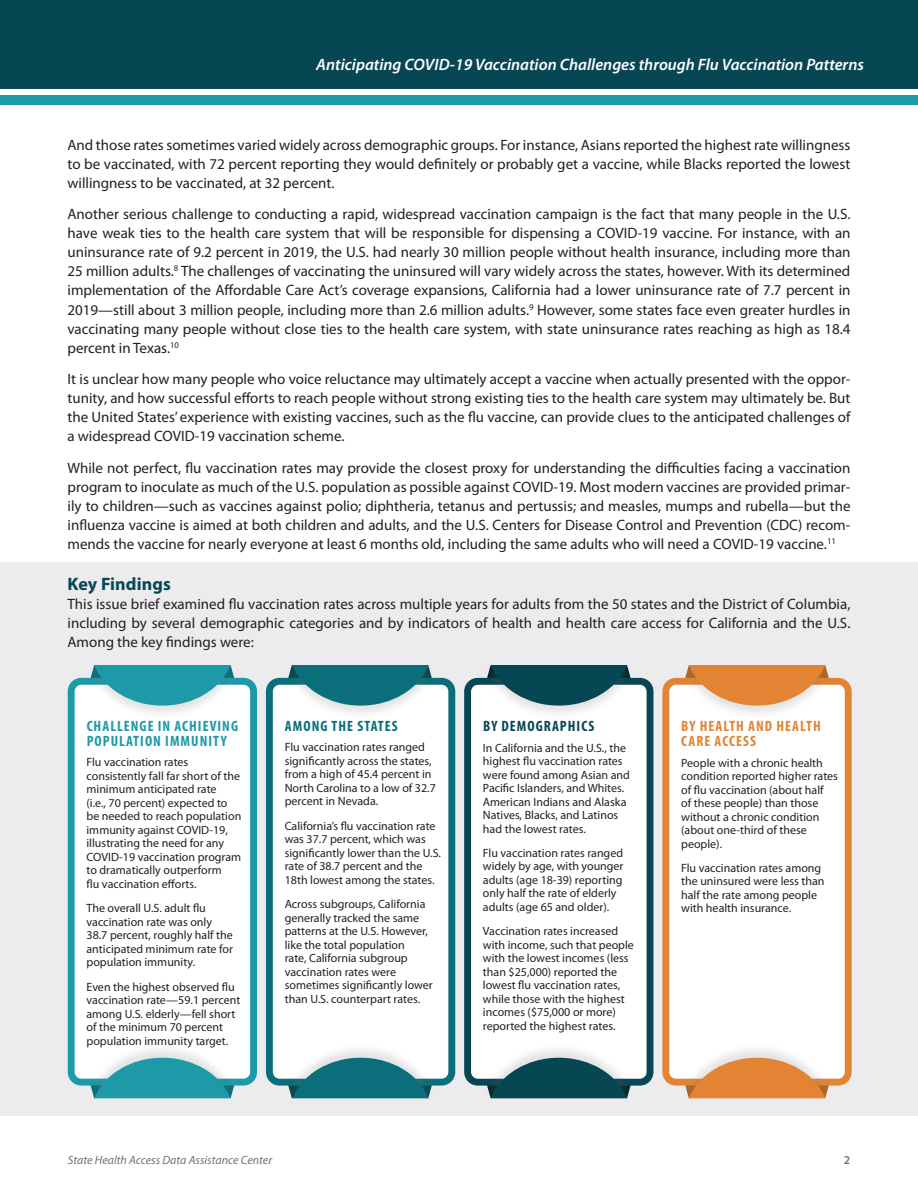
<style>
.page{position:relative;width:918px;height:1188px;background:#fff}
.page>*{position:absolute;margin:0;border:0;box-sizing:border-box;transform-origin:0 0}
.Subheader_level_1{font:700 18px "Myriad Pro";letter-spacing:.005em;color:#074653}
.t1{font:italic 600 16.5px "Myriad Pro";color:#fff}
.t2{font:15px/19px "Myriad Pro";color:#231f20;text-align:justify}
.t3{font:700 condensed 15px/15px "Myriad Pro";letter-spacing:.07em;color:#1e99a8}
.t4{font:700 condensed 15px/15px "Myriad Pro";letter-spacing:.07em;color:#e28433}
.t5{font:700 condensed 15px "Myriad Pro";letter-spacing:.07em;color:#0a6f7a}
.t6{font:700 condensed 15px "Myriad Pro";letter-spacing:.07em;color:#074653}
.t7{font:12px/13.5px "Myriad Pro";color:#231f20}
.t8{font:italic 12px "Myriad Pro";color:#717275}
.t9{font:600 12px "Myriad Pro";color:#717275}
</style>
<div class="page">
<div style="left:0;top:0;width:918px;height:89px;background:#074653"></div>
<div style="left:0;top:95px;width:918px;height:10px;background:#1e99a8"></div>
<div style="left:0;top:562px;width:918px;height:553px;background:#ececee"></div>
<svg style="left:68px;top:678px;width:189px;height:408px;background:#269cab"></svg>
<div style="left:75px;top:685px;width:175px;height:394px;background:#fff;border-radius:7px"></div>
<svg style="left:266px;top:678px;width:189px;height:408px;background:#13747e"></svg>
<div style="left:273px;top:685px;width:175px;height:394px;background:#fff;border-radius:7px"></div>
<div style="left:662px;top:678px;width:190px;height:408px;background:#e28433;border-radius:14px"></div>
<div style="left:669px;top:685px;width:176px;height:394px;background:#fff;border-radius:7px"></div>
<div style="left:464px;top:678px;width:189px;height:408px;background:#074653;border-radius:14px"></div>
<div style="left:471px;top:685px;width:176px;height:394px;background:#fff;border-radius:7px"></div>
<div style="left:88px;top:664px;width:149px;height:56px;background:#717275;opacity:.2"></div>
<svg style="left:90px;top:665px;width:145px;height:41px"></svg>
<div style="left:286px;top:664px;width:149px;height:56px;background:#717275;opacity:.2"></div>
<svg style="left:288px;top:665px;width:144px;height:41px"></svg>
<div style="left:682px;top:664px;width:150px;height:56px;background:#717275;opacity:.2"></div>
<svg style="left:685px;top:665px;width:144px;height:41px"></svg>
<div style="left:484px;top:664px;width:150px;height:56px;background:#717275;opacity:.2"></div>
<svg style="left:487px;top:665px;width:144px;height:41px"></svg>
<div style="left:88px;top:1043px;width:149px;height:56px;background:#717275;opacity:.2"></div>
<svg style="left:90px;top:1058px;width:145px;height:40px"></svg>
<div style="left:286px;top:1043px;width:149px;height:56px;background:#717275;opacity:.2"></div>
<svg style="left:288px;top:1058px;width:144px;height:40px"></svg>
<div style="left:682px;top:1043px;width:150px;height:56px;background:#717275;opacity:.2"></div>
<svg style="left:685px;top:1058px;width:144px;height:40px"></svg>
<div style="left:484px;top:1043px;width:150px;height:56px;background:#717275;opacity:.2"></div>
<svg style="left:487px;top:1058px;width:144px;height:40px"></svg>
<p class="t1" style="left:316px;top:54px;width:549px">Anticipating COVID-19 Vaccination Challenges through Flu Vaccination Patterns</p>
<p class="t2" style="left:68px;top:135px;width:784px">And those rates sometimes varied widely across demographic groups. For instance, Asians reported the highest rate willingness to be vaccinated, with 72 percent reporting they would definitely or probably get a vaccine, while Blacks reported the lowest willingness to be vaccinated, at 32 percent.</p>
<p class="t2" style="left:68px;top:205px;width:785px">Another serious challenge to conducting a rapid, widespread vaccination campaign is the fact that many people in the U.S. have weak ties to the health care system that will be responsible for dispensing a COVID-19 vaccine. For instance, with an uninsurance rate of 9.2 percent in 2019, the U.S. had nearly 30 million people without health insurance, including more than 25 million adults.<sup>8</sup> The challenges of vaccinating the uninsured will vary widely across the states, however. With its determined implementation of the Affordable Care Act’s coverage expansions, California had a lower uninsurance rate of 7.7 percent in 2019—still about 3 million people, including more than 2.6 million adults.<sup>9</sup> However, some states face even greater hurdles in vaccinating many people without close ties to the health care system, with state uninsurance rates reaching as high as 18.4 percent in Texas.<sup>10</sup></p>
<p class="t2" style="left:68px;top:369px;width:785px">It is unclear how many people who voice reluctance may ultimately accept a vaccine when actually presented with the oppor&shy;tunity, and how successful efforts to reach people without strong existing ties to the health care system may ultimately be. But the United States’ experience with existing vaccines, such as the flu vaccine, can provide clues to the anticipated challenges of a widespread COVID-19 vaccination scheme.</p>
<p class="t2" style="left:68px;top:458px;width:785px">While not perfect, flu vaccination rates may provide the closest proxy for understanding the difficulties facing a vaccination program to inoculate as much of the U.S. population as possible against COVID-19. Most modern vaccines are provided primar&shy;ily to children—such as vaccines against polio; diphtheria, tetanus and pertussis; and measles, mumps and rubella—but the influenza vaccine is aimed at both children and adults, and the U.S. Centers for Disease Control and Prevention (CDC) recom&shy;mends the vaccine for nearly everyone at least 6 months old, including the same adults who will need a COVID-19 vaccine.<sup>11</sup></p>
<p class="Subheader_level_1" style="left:68px;top:572px;width:105px">Key Findings</p>
<p class="t2" style="left:68px;top:594px;width:785px">This issue brief examined flu vaccination rates across multiple years for adults from the 50 states and the District of Columbia, including by several demographic categories and by indicators of health and health care access for California and the U.S.<br>Among the key findings were:</p>
<p class="t3" style="left:87px;top:718px;width:153px">CHALLENGE IN ACHIEVING<br>POPULATION IMMUNITY</p>
<p class="t7" style="left:87px;top:756px;width:156px">Flu vaccination rates consistently fall far short of the minimum anticipated rate<br>(i.e., 70 percent) expected to be needed to reach population immunity against COVID-19, illustrating the need for any<br>COVID-19 vaccination program to dramatically outperform<br>flu vaccination efforts.</p>
<p class="t7" style="left:87px;top:901px;width:148px">The overall U.S. adult flu vaccination rate was only<br>38.7 percent, roughly half the anticipated minimum rate for population immunity.</p>
<p class="t7" style="left:87px;top:980px;width:155px">Even the highest observed flu vaccination rate—59.1 percent among U.S. elderly—fell short of the minimum 70 percent population immunity target.</p>
<p class="t5" style="left:285px;top:717px;width:114px">AMONG THE STATES</p>
<p class="t7" style="left:285px;top:741px;width:153px">Flu vaccination rates ranged significantly across the states, from a high of 45.4 percent in<br>North Carolina to a low of 32.7 percent in Nevada.</p>
<p class="t7" style="left:285px;top:819px;width:158px">California’s flu vaccination rate was 37.7 percent, which was significantly lower than the U.S. rate of 38.7 percent and the<br>18th lowest among the states.</p>
<p class="t7" style="left:285px;top:897px;width:150px">Across subgroups, California generally tracked the same patterns at the U.S. However, like the total population<br>rate, California subgroup vaccination rates were sometimes significantly lower than U.S. counterpart rates.</p>
<p class="t6" style="left:483px;top:717px;width:113px">BY DEMOGRAPHICS</p>
<p class="t7" style="left:483px;top:741px;width:148px">In California and the U.S., the highest flu vaccination rates were found among Asian and<br>Pacific Islanders, and Whites.<br>American Indians and Alaska<br>Natives, Blacks, and Latinos had the lowest rates.</p>
<p class="t7" style="left:483px;top:846px;width:142px">Flu vaccination rates ranged widely by age, with younger adults (age 18-39) reporting only half the rate of elderly adults (age 65 and older).</p>
<p class="t7" style="left:483px;top:924px;width:153px">Vaccination rates increased with income, such that people with the lowest incomes (less than $25,000) reported the lowest flu vaccination rates, while those with the highest incomes ($75,000 or more) reported the highest rates.</p>
<p class="t4" style="left:681px;top:718px;width:141px">BY HEALTH AND HEALTH<br>CARE ACCESS</p>
<p class="t7" style="left:681px;top:756px;width:158px">People with a chronic health condition reported higher rates of flu vaccination (about half<br>of these people) than those without a chronic condition (about one-third of these people).</p>
<p class="t7" style="left:681px;top:861px;width:145px">Flu vaccination rates among the uninsured were less than half the rate among people with health insurance.</p>
<p class="t8" style="left:68px;top:1153px;width:206px">State Health Access Data Assistance Center</p>
<p class="t9" style="left:844px;top:1153px;width:8px">2</p>
</div>
